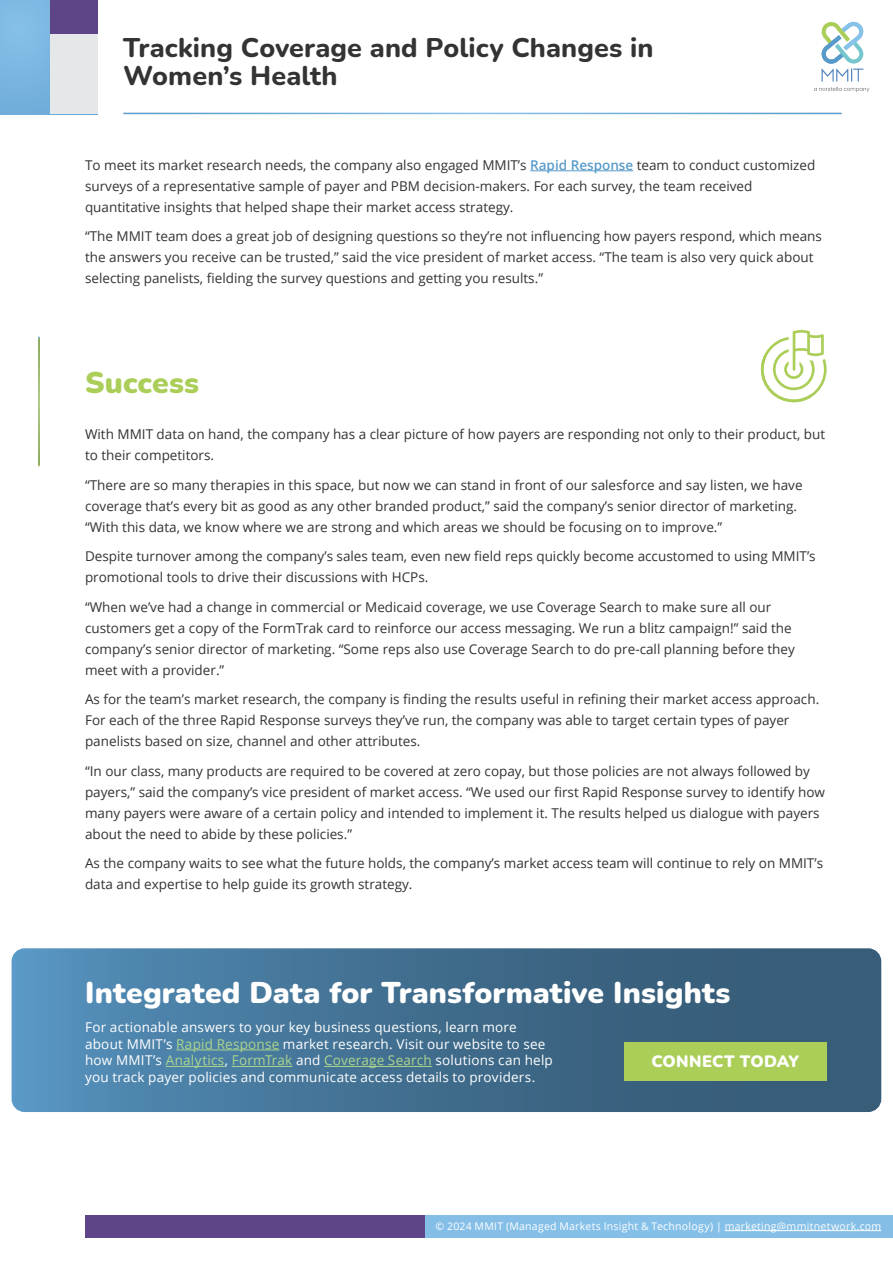
<style>
.page{position:relative;width:893px;height:1263px;background:#fff}
.page>*{position:absolute;margin:0;border:0;box-sizing:border-box;transform-origin:0 0}
.headline{font:900 30px "Nunito";letter-spacing:.005em;color:#fff}
.headline-2{font:900 30px "Nunito";letter-spacing:.005em;color:#abce59}
.headline-3{font:800 27px/28.5px "Nunito";letter-spacing:.005em;color:#333}
.headline-4{font:900 16.5px "Nunito";letter-spacing:.01em;color:#fff}
.Paragraph_Style_1{font:13.5px/21px "Open Sans";color:#323332}
.body_text_copy{font:13.5px/16.5px "Open Sans";letter-spacing:.015em;color:#fff}
.body_text{font:10.5px "Open Sans";letter-spacing:.025em;color:#fff}
.s1{font-weight:600;color:#599bca}
.s2{color:#acd58d}
</style>
<div class="page">
<div style="left:85px;top:1215px;width:340px;height:22px;background:#5d4588"></div>
<div style="left:425px;top:1215px;width:468px;height:22px;background:#85bfe7"></div>
<hr style="left:725px;top:1230px;width:156px;height:1px;background:#fff">
<svg style="left:814px;top:21px;width:55px;height:71px"></svg>
<div style="left:0;top:0;width:98px;height:114px;background:#7db8e2"></div>
<div style="left:50px;top:0;width:48px;height:47px;background:#5d4588"></div>
<div style="left:50px;top:34px;width:48px;height:80px;background:#e6e7e9"></div>
<svg style="left:761px;top:330px;width:66px;height:72px"></svg>
<svg style="left:12px;top:951px;width:868px;height:159px;background:#427192"></svg>
<div style="left:12px;top:948px;width:869px;height:164px;border:2px solid #fff;border-radius:12px"></div>
<hr style="left:176px;top:1049px;width:103px;height:1px;background:#acd58d">
<hr style="left:166px;top:1066px;width:59px;height:1px;background:#acd58d">
<hr style="left:232px;top:1066px;width:60px;height:1px;background:#acd58d">
<hr style="left:324px;top:1066px;width:108px;height:1px;background:#acd58d">
<hr style="left:530px;top:170px;width:103px;height:1px;background:#599bca">
<div style="left:624px;top:1042px;width:203px;height:38px;background:#abce59"></div>
<p class="headline-3" style="left:123px;top:32px;width:532px">Tracking Coverage and Policy Changes in<br>Women’s Health</p>
<p class="Paragraph_Style_1" style="left:85px;top:154px;width:732px">To meet its market research needs, the company also engaged MMIT’s <span class="s1">Rapid Response</span> team to conduct customized surveys of a representative sample of payer and PBM decision-makers. For each survey, the team received quantitative insights that helped shape their market access strategy.</p>
<p class="Paragraph_Style_1" style="left:85px;top:226px;width:738px">“The MMIT team does a great job of designing questions so they’re not influencing how payers respond, which means the answers you receive can be trusted,” said the vice president of market access. “The team is also very quick about selecting panelists, fielding the survey questions and getting you results.”</p>
<p class="headline-2" style="left:85px;top:361px;width:115px">Success</p>
<p class="Paragraph_Style_1" style="left:85px;top:424px;width:742px">With MMIT data on hand, the company has a clear picture of how payers are responding not only to their product, but to their competitors.</p>
<p class="Paragraph_Style_1" style="left:85px;top:474px;width:719px">“There are so many therapies in this space, but now we can stand in front of our salesforce and say listen, we have coverage that’s every bit as good as any other branded product,” said the company’s senior director of marketing. “With this data, we know where we are strong and which areas we should be focusing on to improve.”</p>
<p class="Paragraph_Style_1" style="left:85px;top:546px;width:732px">Despite turnover among the company’s sales team, even new field reps quickly become accustomed to using MMIT’s promotional tools to drive their discussions with HCPs.</p>
<p class="Paragraph_Style_1" style="left:85px;top:596px;width:711px">“When we’ve had a change in commercial or Medicaid coverage, we use Coverage Search to make sure all our customers get a copy of the FormTrak card to reinforce our access messaging. We run a blitz campaign!” said the company’s senior director of marketing. “Some reps also use Coverage Search to do pre-call planning before they meet with a provider.”</p>
<p class="Paragraph_Style_1" style="left:85px;top:689px;width:736px">As for the team’s market research, the company is finding the results useful in refining their market access approach.<br>For each of the three Rapid Response surveys they’ve run, the company was able to target certain types of payer panelists based on size, channel and other attributes.</p>
<p class="Paragraph_Style_1" style="left:85px;top:760px;width:742px">“In our class, many products are required to be covered at zero copay, but those policies are not always followed by payers,” said the company’s vice president of market access. “We used our first Rapid Response survey to identify how many payers were aware of a certain policy and intended to implement it. The results helped us dialogue with payers about the need to abide by these policies.”</p>
<p class="Paragraph_Style_1" style="left:85px;top:853px;width:740px">As the company waits to see what the future holds, the company’s market access team will continue to rely on MMIT’s data and expertise to help guide its growth strategy.</p>
<p class="headline" style="left:85px;top:971px;width:647px">Integrated Data for Transformative Insights</p>
<p class="body_text_copy" style="left:85px;top:1019px;width:469px">For actionable answers to your key business questions, learn more about MMIT’s <span class="s2">Rapid Response</span> market research. Visit our website to see how MMIT’s <span class="s2">Analytics</span>, <span class="s2">FormTrak</span> and <span class="s2">Coverage Search</span> solutions can help you track payer policies and communicate access details to providers.</p>
<p class="headline-4" style="left:651px;top:1050px;width:149px">CONNECT TODAY</p>
<p class="body_text" style="left:436px;top:1219px;width:447px">© 2024 MMIT (Managed Markets Insight &amp; Technology) | marketing@mmitnetwork.com</p>
</div>
